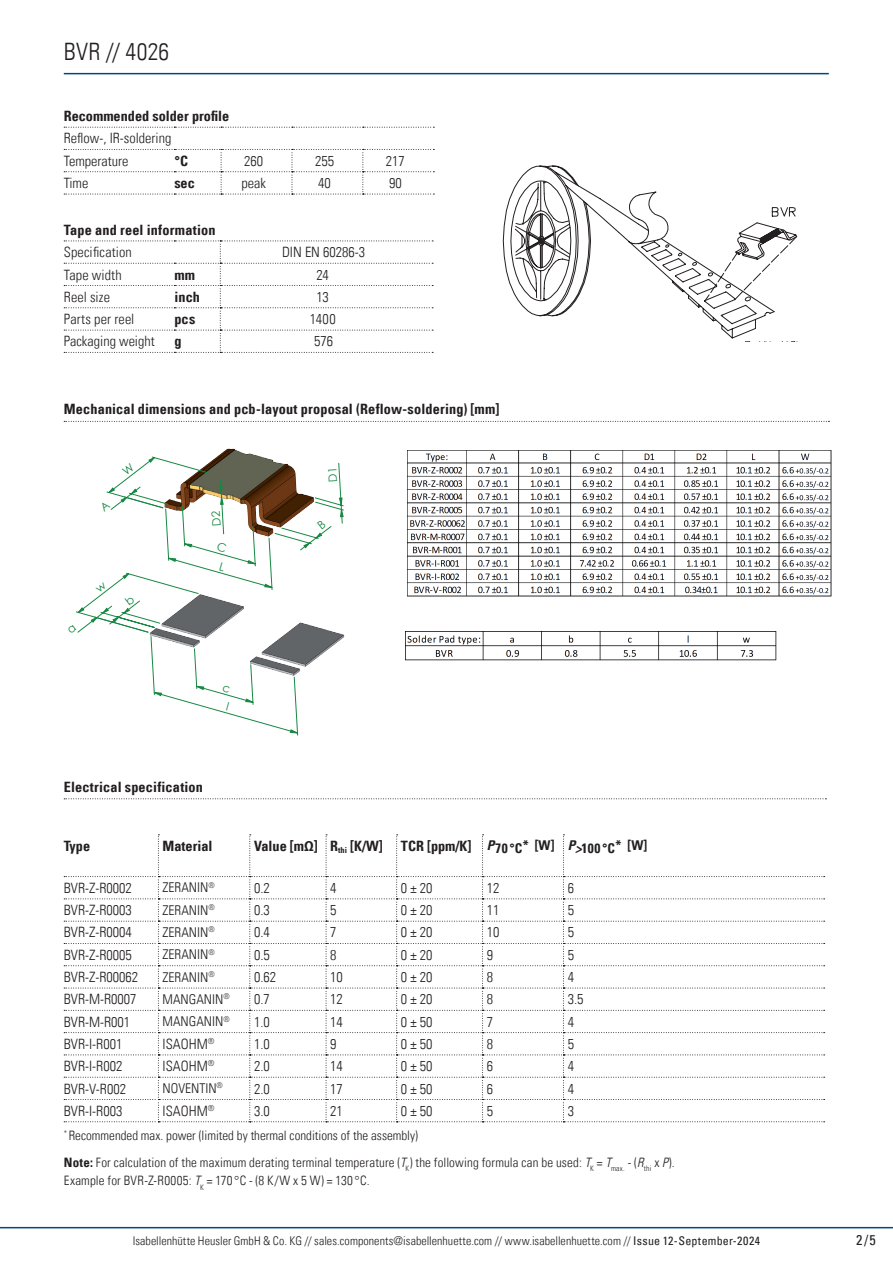
<style>
.page{position:relative;width:893px;height:1263px;background:#fff}
.page>*{position:absolute;margin:0;border:0;box-sizing:border-box;transform-origin:0 0}
.t1{font:24px "Univers Com 47 Light Cond";letter-spacing:.015em;color:#231f20}
.t2{font:14.25px/22.4px "Univers Com 47 Light Cond";color:#231f20}
.t3{font:14.25px "Univers Com 67 Bold Cond";letter-spacing:.01em;color:#231f20}
.t4{font:condensed 14.25px "Univers Com 57";color:#231f20}
.t5{font:13.5px "Univers Com 47 Light Cond";color:#231f20}
.t6{font:13.5px "Univers Com 67 Bold Cond";color:#231f20}
.t7{font:13.05px/26.7px "Univers Com 47 Light Cond";letter-spacing:.005em;color:#231f20}
.t8{font:12px "Univers Com 47 Light Cond";letter-spacing:.005em;color:#231f20}
.s1{font-family:"Univers Com 67 Bold Cond Obl"}
.s2{font-family:"Univers Com 67 Bold Cond"}
.s3{font-family:"Univers LT Std";font-weight:300;font-style:italic;font-stretch:condensed}
.s4{font-family:"Univers Com 57";font-stretch:condensed}
</style>
<div class="page">
<hr style="left:0;top:1227px;width:893px;height:1px;background:#004981">
<hr style="left:64px;top:73px;width:765px;height:1px;background:#004981">
<svg style="left:64px;top:127px;width:370px;height:1px"></svg>
<svg style="left:64px;top:149px;width:370px;height:46px"></svg>
<svg style="left:64px;top:241px;width:369px;height:112px"></svg>
<svg style="left:502px;top:165px;width:56px;height:151px"></svg>
<svg style="left:538px;top:166px;width:260px;height:173px"></svg>
<svg style="left:64px;top:421px;width:765px;height:1px"></svg>
<img style="left:408px;top:451px;width:423px;height:145px">
<img style="left:405px;top:631px;width:371px;height:30px">
<svg style="left:64px;top:834px;width:761px;height:288px"></svg>
<svg style="left:64px;top:798px;width:762px;height:1px"></svg>
<svg style="left:75px;top:456px;width:269px;height:280px"></svg>
<h1 class="t1" style="left:64px;top:37px;width:107px">BVR // 4026</h1>
<p class="t3" style="left:64px;top:107px;width:167px">Recommended solder profile</p>
<p class="t2" style="left:64px;top:127px;width:109px">Reflow-, IR-soldering<br>Temperature</p>
<p class="t3" style="left:174px;top:152px;width:15px">°C</p>
<p class="t2" style="left:244px;top:150px;width:20px">260</p>
<p class="t2" style="left:315px;top:150px;width:20px">255</p>
<p class="t2" style="left:386px;top:150px;width:20px">217</p>
<p class="t2" style="left:64px;top:172px;width:26px">Time</p>
<p class="t3" style="left:174px;top:174px;width:22px">sec</p>
<p class="t2" style="left:241px;top:172px;width:26px">peak</p>
<p class="t2" style="left:318px;top:172px;width:14px">40</p>
<p class="t2" style="left:389px;top:172px;width:14px">90</p>
<p class="t3" style="left:64px;top:221px;width:153px">Tape and reel information</p>
<p class="t2" style="left:64px;top:241px;width:70px">Specification</p>
<p class="t2" style="left:282px;top:241px;width:85px">DIN EN 60286-3</p>
<p class="t2" style="left:64px;top:263px;width:60px">Tape width</p>
<p class="t3" style="left:174px;top:266px;width:22px">mm</p>
<p class="t2" style="left:317px;top:263px;width:14px">24</p>
<p class="t2" style="left:64px;top:286px;width:48px">Reel size</p>
<p class="t3" style="left:174px;top:288px;width:27px">inch</p>
<p class="t2" style="left:317px;top:286px;width:14px">13</p>
<p class="t2" style="left:64px;top:308px;width:72px">Parts per reel</p>
<p class="t3" style="left:174px;top:310px;width:23px">pcs</p>
<p class="t2" style="left:310px;top:308px;width:27px">1400</p>
<p class="t2" style="left:64px;top:330px;width:92px">Packaging weight</p>
<p class="t3" style="left:174px;top:333px;width:9px">g</p>
<p class="t2" style="left:314px;top:330px;width:20px">576</p>
<p class="t3" style="left:64px;top:400px;width:437px">Mechanical dimensions and pcb-layout proposal (Reflow-soldering) [mm]</p>
<p class="t3" style="left:64px;top:778px;width:141px">Electrical specification</p>
<p class="t3" style="left:64px;top:837px;width:28px">Type</p>
<p class="t3" style="left:163px;top:837px;width:51px">Material</p>
<p class="t3" style="left:254px;top:837px;width:130px">Value [mΩ] R<sub>thi</sub> [K/W]</p>
<p class="t6" style="left:401px;top:840px;width:248px"><sup>TCR</sup> <sup>[ppm/K]</sup> <sup>P</sup>70 °C* [W] <sup>P</sup><span class="s1">&gt;</span>100 °C* [W]</p>
<p class="t2" style="left:64px;top:877px;width:70px">BVR-Z-R0002</p>
<p class="t5" style="left:163px;top:879px;width:54px">ZERANIN<sup>®</sup></p>
<p class="t2" style="left:254px;top:877px;width:17px">0.2</p>
<p class="t2" style="left:330px;top:877px;width:8px">4</p>
<p class="t2" style="left:401px;top:877px;width:33px">0 ± 20</p>
<p class="t2" style="left:487px;top:877px;width:14px">12</p>
<p class="t2" style="left:568px;top:877px;width:8px">6</p>
<p class="t2" style="left:64px;top:899px;width:70px">BVR-Z-R0003</p>
<p class="t5" style="left:163px;top:902px;width:54px">ZERANIN<sup>®</sup></p>
<p class="t2" style="left:254px;top:899px;width:17px">0.3</p>
<p class="t2" style="left:330px;top:899px;width:8px">5</p>
<p class="t2" style="left:401px;top:899px;width:33px">0 ± 20</p>
<p class="t2" style="left:487px;top:899px;width:14px">11</p>
<p class="t2" style="left:568px;top:899px;width:8px">5</p>
<p class="t2" style="left:64px;top:921px;width:70px">BVR-Z-R0004</p>
<p class="t5" style="left:163px;top:924px;width:54px">ZERANIN<sup>®</sup></p>
<p class="t2" style="left:254px;top:921px;width:17px">0.4</p>
<p class="t2" style="left:330px;top:921px;width:8px">7</p>
<p class="t2" style="left:401px;top:921px;width:33px">0 ± 20</p>
<p class="t2" style="left:487px;top:921px;width:14px">10</p>
<p class="t2" style="left:568px;top:921px;width:8px">5</p>
<p class="t2" style="left:64px;top:943px;width:70px">BVR-Z-R0005</p>
<p class="t5" style="left:163px;top:946px;width:54px">ZERANIN<sup>®</sup></p>
<p class="t2" style="left:254px;top:943px;width:17px">0.5</p>
<p class="t2" style="left:330px;top:943px;width:8px">8</p>
<p class="t2" style="left:401px;top:943px;width:33px">0 ± 20</p>
<p class="t2" style="left:487px;top:943px;width:8px">9</p>
<p class="t2" style="left:568px;top:943px;width:8px">5</p>
<p class="t2" style="left:64px;top:966px;width:76px">BVR-Z-R00062</p>
<p class="t5" style="left:163px;top:969px;width:54px">ZERANIN<sup>®</sup></p>
<p class="t2" style="left:254px;top:966px;width:24px">0.62</p>
<p class="t2" style="left:330px;top:966px;width:14px">10</p>
<p class="t2" style="left:401px;top:966px;width:33px">0 ± 20</p>
<p class="t2" style="left:487px;top:966px;width:8px">8</p>
<p class="t2" style="left:568px;top:966px;width:8px">4</p>
<p class="t2" style="left:64px;top:988px;width:74px">BVR-M-R0007</p>
<p class="t5" style="left:163px;top:991px;width:69px">MANGANIN<sup>®</sup></p>
<p class="t2" style="left:254px;top:988px;width:17px">0.7</p>
<p class="t2" style="left:330px;top:988px;width:14px">12</p>
<p class="t2" style="left:401px;top:988px;width:33px">0 ± 20</p>
<p class="t2" style="left:487px;top:988px;width:8px">8</p>
<p class="t2" style="left:568px;top:988px;width:17px">3.5</p>
<p class="t2" style="left:64px;top:1010px;width:68px">BVR-M-R001</p>
<p class="t5" style="left:163px;top:1013px;width:69px">MANGANIN<sup>®</sup></p>
<p class="t2" style="left:254px;top:1010px;width:17px">1.0</p>
<p class="t2" style="left:330px;top:1010px;width:14px">14</p>
<p class="t2" style="left:401px;top:1010px;width:33px">0 ± 50</p>
<p class="t2" style="left:487px;top:1010px;width:8px">7</p>
<p class="t2" style="left:568px;top:1010px;width:8px">4</p>
<p class="t2" style="left:64px;top:1033px;width:60px">BVR-I-R001</p>
<p class="t2" style="left:163px;top:1033px;width:53px">ISAOHM<sup>®</sup></p>
<p class="t2" style="left:254px;top:1033px;width:17px">1.0</p>
<p class="t2" style="left:330px;top:1033px;width:8px">9</p>
<p class="t2" style="left:401px;top:1033px;width:33px">0 ± 50</p>
<p class="t2" style="left:487px;top:1033px;width:8px">8</p>
<p class="t2" style="left:568px;top:1033px;width:8px">5</p>
<p class="t2" style="left:64px;top:1055px;width:60px">BVR-I-R002</p>
<p class="t2" style="left:163px;top:1055px;width:53px">ISAOHM<sup>®</sup></p>
<p class="t2" style="left:254px;top:1055px;width:17px">2.0</p>
<p class="t2" style="left:330px;top:1055px;width:14px">14</p>
<p class="t2" style="left:401px;top:1055px;width:33px">0 ± 50</p>
<p class="t2" style="left:487px;top:1055px;width:8px">6</p>
<p class="t2" style="left:568px;top:1055px;width:8px">4</p>
<p class="t2" style="left:64px;top:1077px;width:64px">BVR-V-R002</p>
<p class="t5" style="left:163px;top:1080px;width:62px">NOVENTIN<sup>®</sup></p>
<p class="t2" style="left:254px;top:1077px;width:17px">2.0</p>
<p class="t2" style="left:330px;top:1077px;width:14px">17</p>
<p class="t2" style="left:401px;top:1077px;width:33px">0 ± 50</p>
<p class="t2" style="left:487px;top:1077px;width:8px">6</p>
<p class="t2" style="left:568px;top:1077px;width:8px">4</p>
<p class="t2" style="left:64px;top:1099px;width:60px">BVR-I-R003</p>
<p class="t2" style="left:163px;top:1099px;width:53px">ISAOHM<sup>®</sup></p>
<p class="t2" style="left:254px;top:1099px;width:17px">3.0</p>
<p class="t2" style="left:330px;top:1099px;width:14px">21</p>
<p class="t2" style="left:401px;top:1099px;width:33px">0 ± 50</p>
<p class="t2" style="left:487px;top:1099px;width:8px">5</p>
<p class="t2" style="left:568px;top:1099px;width:8px">3</p>
<p class="t7" style="left:64px;top:1122px;width:612px"><sup>*</sup> Recommended max. power (limited by thermal conditions of the assembly)<br><span class="s2">Note:</span> For calculation of the maximum derating terminal temperature (<span class="s3">T</span><sub>K</sub>) the following formula can be used: <span class="s3">T</span><sub>K</sub> = <span class="s3">T</span><sub>max.</sub> - (<span class="s3">R</span><sub>thi</sub> x <span class="s3">P</span>).</p>
<p class="t7" style="left:64px;top:1167px;width:307px">Example for BVR-Z-R0005: <span class="s3">T</span><sub>K</sub> = 170°C - (8 K/W x 5 W) = 130°C.</p>
<p class="t8" style="left:133px;top:1233px;width:629px">Isabellenhütte Heusler GmbH &amp; Co. KG // sales.components@isabellenhuette.com // www.isabellenhuette.com // <span class="s4">Issue 12-September-2024</span></p>
<p class="t4" style="left:856px;top:1231px;width:21px">2/5</p>
</div>
